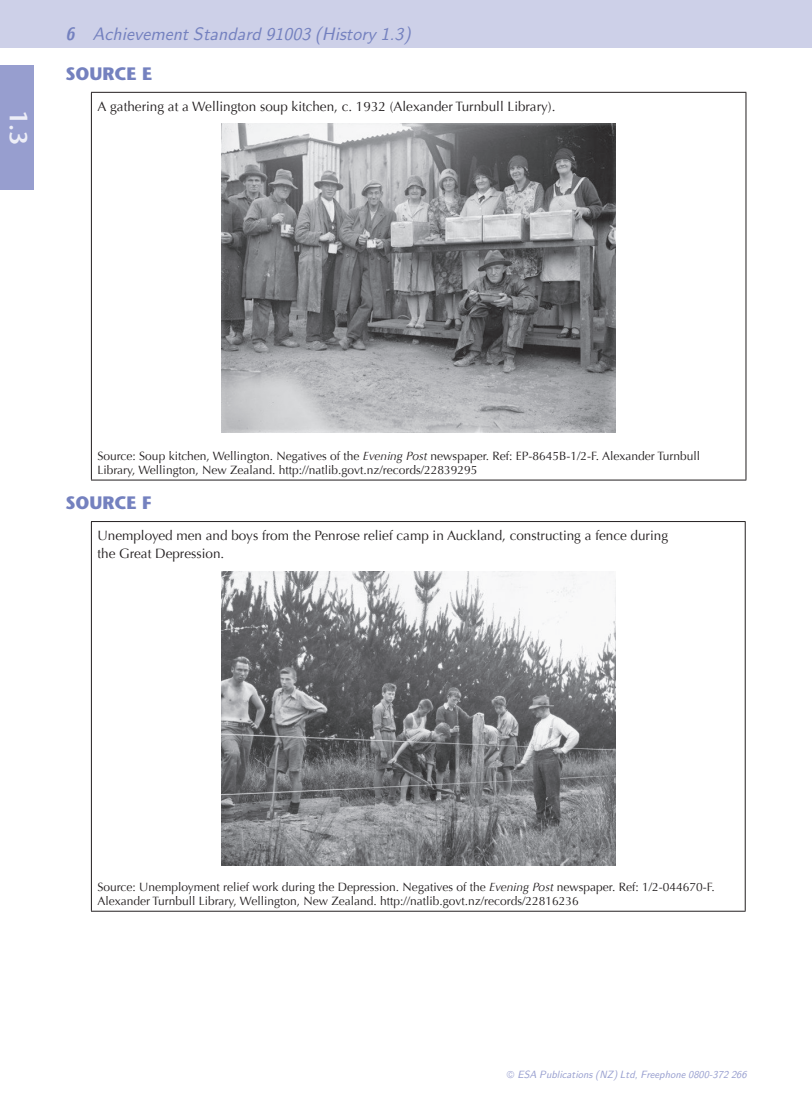
<style>
.page{position:relative;width:812px;height:1109px;background:#fff}
.page>*{position:absolute;margin:0;border:0;box-sizing:border-box;transform-origin:0 0}
.t1{font:600 24.75px "Stone Sans";color:#edeef7}
.t2{font:italic 18px "Nova";color:#7481bf}
.t3{font:700 18px "Stone Sans";color:#7481bf}
.t4{font:13.5px/18.3px "Optima";color:#231f20}
.t5{font:12px/14.4px "Optima";color:#231f20}
.t6{font:italic 10.5px "Nova";color:#979ecf}
.s1{font-weight:700}
.s2{font-style:italic}
</style>
<div class="page">
<hr style="left:91px;top:92px;width:655px;height:1px;background:#231f20">
<hr style="left:91px;top:93px;width:1px;height:387px;background:#231f20">
<hr style="left:745px;top:93px;width:1px;height:387px;background:#231f20">
<hr style="left:91px;top:480px;width:655px;height:1px;background:#231f20">
<img style="left:221px;top:123px;width:394px;height:310px">
<hr style="left:91px;top:521px;width:654px;height:1px;background:#231f20">
<hr style="left:91px;top:522px;width:1px;height:389px;background:#231f20">
<hr style="left:744px;top:522px;width:1px;height:389px;background:#231f20">
<hr style="left:91px;top:911px;width:654px;height:1px;background:#231f20">
<img style="left:221px;top:571px;width:394px;height:295px">
<hr style="left:810px;top:0;width:1px;height:48px;background:#cdd0e8">
<div style="left:0;top:0;width:810px;height:48px;background:#cdd0e8"></div>
<div style="left:0;top:65px;width:34px;height:124px;background:#979ecf"></div>
<p class="t1" style="left:34px;top:110px;width:37px;rotate:90deg">1.3</p>
<p class="t2" style="left:65px;top:23px;width:346px"><span class="s1">6</span> Achievement Standard 91003 (History 1.3)</p>
<p class="t3" style="left:65px;top:62px;width:88px">SOURCE E</p>
<p class="t4" style="left:97px;top:97px;width:459px">A gathering at a Wellington soup kitchen, c. 1932 (Alexander Turnbull Library).</p>
<p class="t5" style="left:97px;top:449px;width:604px">Source: Soup kitchen, Wellington. Negatives of the <span class="s2">Evening Post</span> newspaper. Ref: EP-8645B-1/2-F. Alexander Turnbull<br>Library, Wellington, New Zealand. http://natlib.govt.nz/records/22839295</p>
<p class="t3" style="left:65px;top:491px;width:88px">SOURCE F</p>
<p class="t4" style="left:97px;top:526px;width:572px">Unemployed men and boys from the Penrose relief camp in Auckland, constructing a fence during the Great Depression.</p>
<p class="t5" style="left:97px;top:880px;width:618px">Source: Unemployment relief work during the Depression. Negatives of the <span class="s2">Evening Post</span> newspaper. Ref: 1/2-044670-F.<br>Alexander Turnbull Library, Wellington, New Zealand. http://natlib.govt.nz/records/22816236</p>
<p class="t6" style="left:517px;top:1068px;width:231px">ESA Publications (NZ) Ltd, Freephone 0800-372 266</p>
</div>
